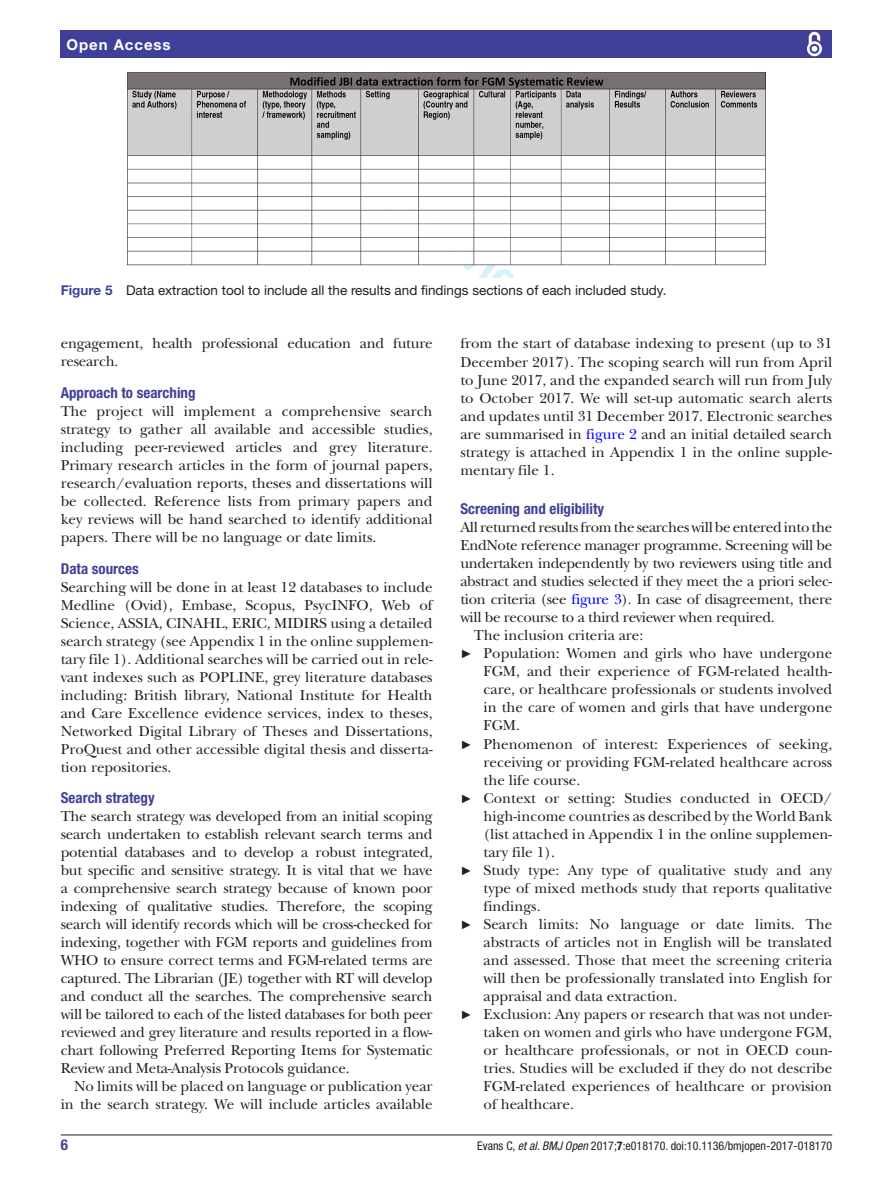
<style>
.page{position:relative;width:893px;height:1191px;background:#fff}
.page>*{position:absolute;margin:0;border:0;box-sizing:border-box;transform-origin:0 0}
.t1{font:15px/18px "New Baskerville";color:#231f20;text-align:justify}
.t2{font:15px "New Baskerville";letter-spacing:-.02em;color:#231f20}
.t3{font:700 condensed 15px "Helvetica Neue LT Std";color:#414099}
.t4{font:700 15px "Helvetica Neue LT Std";letter-spacing:.065em;color:#fff}
.t5{font:13.5px "Helvetica Neue LT Std";color:#231f20}
.t6{font:condensed 12px "Helvetica Neue LT Std";color:#231f20}
.s1{font-weight:700;color:#414099}
.s2{color:#00f}
.s3{font-family:"Arial";font-size:12px}
.s4{font-style:italic}
.s5{font-weight:700}
</style>
<div class="page">
<hr style="left:61px;top:1134px;width:771px;height:1px;background:#231f20">
<div style="left:61px;top:31px;width:771px;height:27px;background:#414099"></div>
<svg style="left:807px;top:31px;width:15px;height:26px"></svg>
<img style="left:127px;top:73px;width:638px;height:204px">
<p class="t4" style="left:66px;top:35px;width:106px">Open Access</p>
<p class="t5" style="left:61px;top:282px;width:607px"><span class="s1">Figure 5</span> Data extraction tool to include all the results and findings sections of each included study.</p>
<p class="t1" style="left:61px;top:335px;width:373px">engagement, health professional education and future research.</p>
<p class="t3" style="left:61px;top:383px;width:136px">Approach to searching</p>
<p class="t1" style="left:61px;top:402px;width:373px">The project will implement a comprehensive search strategy to gather all available and accessible studies, including peer-reviewed articles and grey literature.<br>Primary research articles in the form of journal papers, research/evaluation reports, theses and dissertations will be collected. Reference lists from primary papers and key reviews will be hand searched to identify additional papers. There will be no language or date limits.</p>
<p class="t3" style="left:61px;top:559px;width:79px">Data sources</p>
<p class="t1" style="left:61px;top:578px;width:373px">Searching will be done in at least 12 databases to include Medline (Ovid), Embase, Scopus, PsycINFO, Web of Science, ASSIA, CINAHL, ERIC, MIDIRS using a detailed search strategy (see Appendix 1 in the online supplemen&shy;tary file 1). Additional searches will be carried out in rele&shy;vant indexes such as POPLINE, grey literature databases including: British library, National Institute for Health and Care Excellence evidence services, index to theses, Networked Digital Library of Theses and Dissertations, ProQuest and other accessible digital thesis and disserta&shy;tion repositories.</p>
<p class="t3" style="left:61px;top:789px;width:95px">Search strategy</p>
<p class="t1" style="left:61px;top:807px;width:373px">The search strategy was developed from an initial scoping search undertaken to establish relevant search terms and potential databases and to develop a robust integrated, but specific and sensitive strategy. It is vital that we have a comprehensive search strategy because of known poor indexing of qualitative studies. Therefore, the scoping search will identify records which will be cross-checked for indexing, together with FGM reports and guidelines from WHO to ensure correct terms and FGM-related terms are captured. The Librarian (JE) together with RT will develop and conduct all the searches. The comprehensive search will be tailored to each of the listed databases for both peer reviewed and grey literature and results reported in a flow&shy;chart following Preferred Reporting Items for Systematic Review and Meta-Analysis Protocols guidance.</p>
<p class="t1" style="left:61px;top:1077px;width:373px;text-align:right">No limits will be placed on language or publication year in the search strategy. We will include articles available</p>
<p class="t1" style="left:460px;top:335px;width:373px">from the start of database indexing to present (up to 31<br>December 2017). The scoping search will run from April to June 2017, and the expanded search will run from July to October 2017. We will set-up automatic search alerts and updates until 31 December 2017. Electronic searches are summarised in <span class="s2">figure 2</span> and an initial detailed search strategy is attached in Appendix 1 in the online supple&shy;mentary file 1.</p>
<p class="t3" style="left:460px;top:500px;width:145px">Screening and eligibility</p>
<p class="t2" style="left:460px;top:518px;width:373px">All returned results from the searches will be entered into the</p>
<p class="t2" style="left:460px;top:536px;width:373px">EndNote reference manager programme. Screening will be</p>
<p class="t2" style="left:460px;top:555px;width:373px">undertaken independently by two reviewers using title and</p>
<p class="t2" style="left:460px;top:573px;width:373px">abstract and studies selected if they meet the a priori selec-</p>
<p class="t2" style="left:460px;top:591px;width:373px">tion criteria (see <span class="s2">figure 3</span>). In case of disagreement, there</p>
<p class="t2" style="left:460px;top:609px;width:316px">will be recourse to a third reviewer when required.</p>
<p class="t1" style="left:474px;top:626px;width:171px">The inclusion criteria are:</p>
<p class="t1" style="left:460px;top:644px;width:373px"><span class="s3">►</span> Population: Women and girls who have undergone</p>
<p class="t1" style="left:484px;top:662px;width:350px">FGM, and their experience of FGM-related health-</p>
<p class="t1" style="left:484px;top:680px;width:350px">care, or healthcare professionals or students involved</p>
<p class="t1" style="left:484px;top:698px;width:350px">in the care of women and girls that have undergone</p>
<p class="t1" style="left:484px;top:716px;width:38px">FGM.</p>
<p class="t1" style="left:460px;top:734px;width:373px"><span class="s3">►</span> Phenomenon of interest: Experiences of seeking,</p>
<p class="t1" style="left:484px;top:752px;width:350px">receiving or providing FGM-related healthcare across</p>
<p class="t1" style="left:484px;top:771px;width:98px">the life course.</p>
<p class="t1" style="left:460px;top:789px;width:373px"><span class="s3">►</span> Context or setting: Studies conducted in OECD/</p>
<p class="t1" style="left:484px;top:807px;width:350px">high-income countries as described by the World Bank</p>
<p class="t1" style="left:484px;top:825px;width:350px">(list attached in Appendix 1 in the online supplemen-</p>
<p class="t1" style="left:484px;top:843px;width:73px">tary file 1).</p>
<p class="t1" style="left:460px;top:861px;width:373px"><span class="s3">►</span> Study type: Any type of qualitative study and any</p>
<p class="t1" style="left:484px;top:879px;width:350px">type of mixed methods study that reports qualitative</p>
<p class="t1" style="left:484px;top:897px;width:58px">findings.</p>
<p class="t1" style="left:460px;top:915px;width:373px"><span class="s3">►</span> Search limits: No language or date limits. The</p>
<p class="t1" style="left:484px;top:933px;width:350px">abstracts of articles not in English will be translated</p>
<p class="t1" style="left:484px;top:951px;width:350px">and assessed. Those that meet the screening criteria</p>
<p class="t1" style="left:484px;top:969px;width:350px">will then be professionally translated into English for</p>
<p class="t1" style="left:484px;top:987px;width:195px">appraisal and data extraction.</p>
<p class="t1" style="left:460px;top:1005px;width:373px"><span class="s3">►</span> Exclusion: Any papers or research that was not under-</p>
<p class="t1" style="left:484px;top:1023px;width:350px">taken on women and girls who have undergone FGM,</p>
<p class="t1" style="left:484px;top:1041px;width:350px">or healthcare professionals, or not in OECD coun-</p>
<p class="t1" style="left:484px;top:1059px;width:350px">tries. Studies will be excluded if they do not describe</p>
<p class="t1" style="left:484px;top:1077px;width:350px">FGM-related experiences of healthcare or provision</p>
<p class="t1" style="left:484px;top:1095px;width:92px">of healthcare.</p>
<p class="t3" style="left:61px;top:1135px;width:9px">6</p>
<p class="t6" style="left:477px;top:1138px;width:356px">Evans C, <span class="s4">et al</span>. <span class="s4">BMJ Open</span> 2017;<span class="s5">7</span>:e018170. doi:10.1136/bmjopen-2017-018170</p>
</div>
